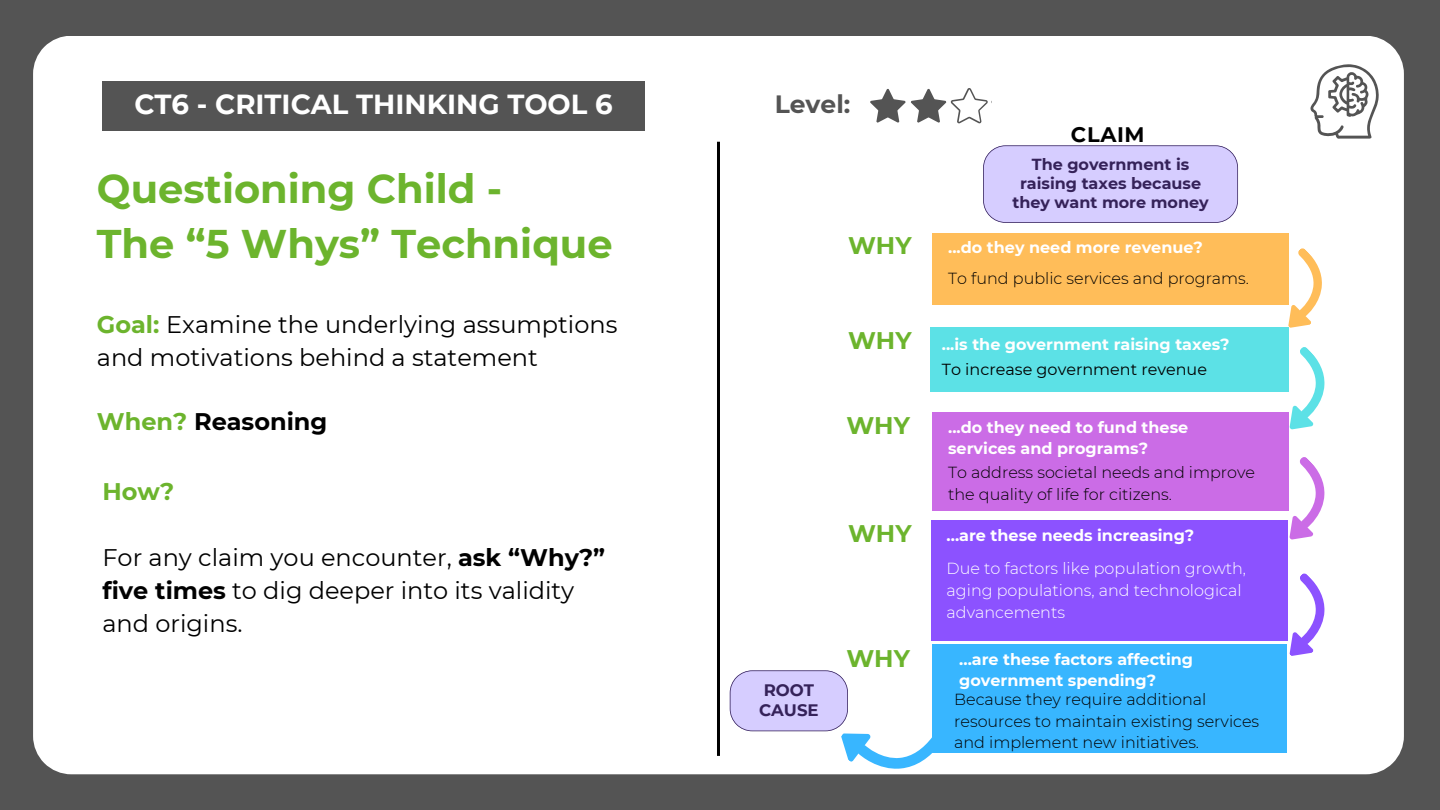
<style>
.page{position:relative;width:1440px;height:810px;background:#545454}
.page>*{position:absolute;margin:0;border:0;box-sizing:border-box;transform-origin:0 0}
.t1{font:700 40px/55.5px "Montserrat";color:#6cb42d}
.t2{font:700 27.5px "Montserrat";color:#fff}
.t3{font:700 25px "Montserrat";color:#545454}
.t4{font:24px/33px "Montserrat";color:#000}
.t5{font:700 24px "Montserrat";color:#6cb42d}
.t6{font:700 24px "Montserrat";color:#000}
.t7{font:700 21px "Montserrat";letter-spacing:.03em;color:#000}
.t8{font:700 16.6px/19.4px "Montserrat";color:#352259}
.t9{font:300 16px/21.8px "Montserrat";color:#000}
.t10{font:700 16px/21.8px "Montserrat";color:#fff}
.t11{font:300 16px/21.8px "Montserrat";color:#fff}
.t12{font:700 16px/18.8px "Montserrat";color:#352259;text-align:center}
.t13{font:16px "Montserrat";color:#000}
.s1{font-weight:700;color:#6cb42d}
.s2{color:#6cb42d}
.s3{font-weight:700}
</style>
<div class="page">
<div style="left:33px;top:36px;width:1371px;height:738px;background:#fff"></div>
<svg style="left:1310px;top:64px;width:69px;height:75px"></svg>
<hr style="left:717px;top:142px;width:3px;height:614px;background:#000">
<div style="left:102px;top:81px;width:543px;height:50px;background:#545454"></div>
<svg style="left:870px;top:88px;width:121px;height:35px"></svg>
<svg style="left:1256px;top:247px;width:89px;height:89px;background:#fef4e4"></svg>
<svg style="left:1255px;top:455px;width:94px;height:93px;background:#f5e5fa"></svg>
<svg style="left:1256px;top:345px;width:93px;height:93px;background:#e5fafb"></svg>
<div style="left:931px;top:328px;width:358px;height:64px;background:#5ce1e6"></div>
<div style="left:932px;top:233px;width:357px;height:72px;background:#ffbd59"></div>
<div style="left:932px;top:412px;width:357px;height:99px;background:#cb6ce6"></div>
<div style="left:931px;top:520px;width:356px;height:120px;background:#8c52ff"></div>
<div style="left:983px;top:145px;width:255px;height:78px;background:#d6cdff"></div>
<div style="left:932px;top:644px;width:355px;height:109px;background:#38b6ff"></div>
<svg style="left:1256px;top:572px;width:93px;height:93px"></svg>
<svg style="left:730px;top:670px;width:215px;height:105px;background:#dce5fb"></svg>
<h2 class="t2" style="left:134px;top:88px;width:480px">CT6 - CRITICAL THINKING TOOL 6</h2>
<h1 class="t1" style="left:97px;top:161px;width:517px">Questioning Child -<br>The “5 Whys” Technique</h1>
<h3 class="t4" style="left:97px;top:308px;width:522px"><span class="s1">Goal:</span> Examine the underlying assumptions and motivations behind a statement</h3>
<h3 class="t6" style="left:97px;top:407px;width:232px"><span class="s2">When?</span> Reasoning</h3>
<h3 class="t5" style="left:102px;top:477px;width:73px">How?</h3>
<h3 class="t4" style="left:102px;top:541px;width:504px">For any claim you encounter, <span class="s3">ask “Why?” five times</span> to dig deeper into its validity and origins.</h3>
<h3 class="t3" style="left:775px;top:89px;width:77px">Level:</h3>
<h3 class="t5" style="left:848px;top:231px;width:65px">WHY</h3>
<h3 class="t5" style="left:848px;top:326px;width:65px">WHY</h3>
<h3 class="t5" style="left:846px;top:411px;width:65px">WHY</h3>
<h3 class="t5" style="left:848px;top:519px;width:65px">WHY</h3>
<p class="t8" style="left:759px;top:681px;width:61px">ROOT<br>CAUSE</p>
<h3 class="t5" style="left:846px;top:644px;width:65px">WHY</h3>
<h3 class="t7" style="left:1071px;top:122px;width:75px">CLAIM</h3>
<p class="t12" style="left:1012px;top:155px;width:198px">The government is raising taxes because they want more money</p>
<p class="t10" style="left:948px;top:236px;width:256px">...do they need more revenue?</p>
<p class="t9" style="left:948px;top:267px;width:302px">To fund public services and programs.</p>
<p class="t10" style="left:942px;top:333px;width:289px">...is the government raising taxes?</p>
<p class="t13" style="left:942px;top:360px;width:267px">To increase government revenue</p>
<p class="t10" style="left:948px;top:416px;width:242px">...do they need to fund these services and programs?</p>
<p class="t9" style="left:948px;top:462px;width:309px">To address societal needs and improve the quality of life for citizens.</p>
<p class="t10" style="left:947px;top:525px;width:249px">...are these needs increasing?</p>
<p class="t11" style="left:947px;top:557px;width:301px">Due to factors like population growth, aging populations, and technological advancements</p>
<p class="t10" style="left:959px;top:648px;width:235px">...are these factors affecting government spending?</p>
<p class="t9" style="left:954px;top:688px;width:307px">Because they require additional resources to maintain existing services and implement new initiatives.</p>
</div>
